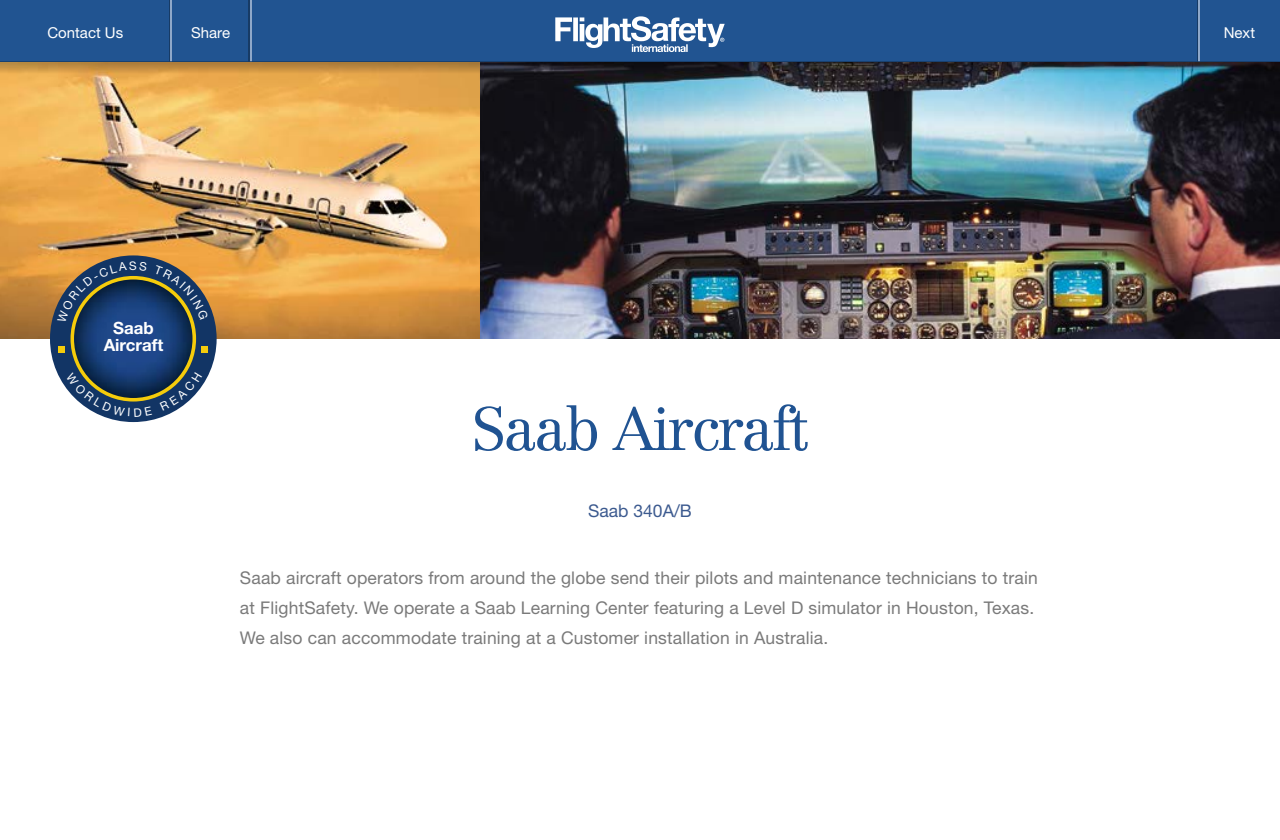
<style>
.page{position:relative;width:1280px;height:840px;background:#fff}
.page>*{position:absolute;margin:0;border:0;box-sizing:border-box;transform-origin:0 0}
.t1{font:300 60px "Centennial";letter-spacing:-.045em;color:#205392}
.t2{font:17.5px/30px "Helvetica Neue";letter-spacing:.01em;color:#7a7a7a}
.t3{font:17.5px "Helvetica Neue";color:#3c5a8f}
.t4{font:700 16.88px/16.9px "Helvetica Neue";color:#fff;text-align:center}
.t5{font:15px "Helvetica Neue";color:#fff}
</style>
<div class="page">
<div style="left:0;top:0;width:1280px;height:62px;background:#215491"></div>
<svg style="left:555px;top:16px;width:170px;height:36px"></svg>
<hr style="left:249px;top:0;width:1px;height:61px;background:#173b66">
<hr style="left:250px;top:0;width:1px;height:61px;background:#8fa8c9">
<hr style="left:1197px;top:0;width:1px;height:61px;background:#173b66">
<hr style="left:1198px;top:0;width:2px;height:61px;background:#8fa8c9">
<hr style="left:170px;top:0;width:1px;height:61px;background:#173b66">
<hr style="left:171px;top:0;width:1px;height:61px;background:#8fa8c9">
<hr style="left:0;top:61px;width:1280px;height:1px;background:#173b66">
<img style="left:473px;top:62px;width:807px;height:277px">
<img style="left:0;top:73px;width:480px;height:266px">
<svg style="left:0;top:63px;width:1280px;height:10px;background:#62543d"></svg>
<svg style="left:50px;top:255px;width:167px;height:167px;background:#505f70"></svg>
<p class="t5" style="left:47px;top:23px;width:77px">Contact Us</p>
<p class="t5" style="left:191px;top:23px;width:40px">Share</p>
<p class="t5" style="left:1224px;top:23px;width:33px">Next</p>
<p class="t4" style="left:104px;top:319px;width:61px">Saab<br>Aircraft</p>
<h1 class="t1" style="left:472px;top:393px;width:338px">Saab Aircraft</h1>
<p class="t3" style="left:588px;top:501px;width:105px">Saab 340A/B</p>
<p class="t2" style="left:240px;top:562px;width:799px">Saab aircraft operators from around the globe send their pilots and maintenance technicians to train at FlightSafety. We operate a Saab Learning Center featuring a Level D simulator in Houston, Texas.<br>We also can accommodate training at a Customer installation in Australia.</p>
</div>
